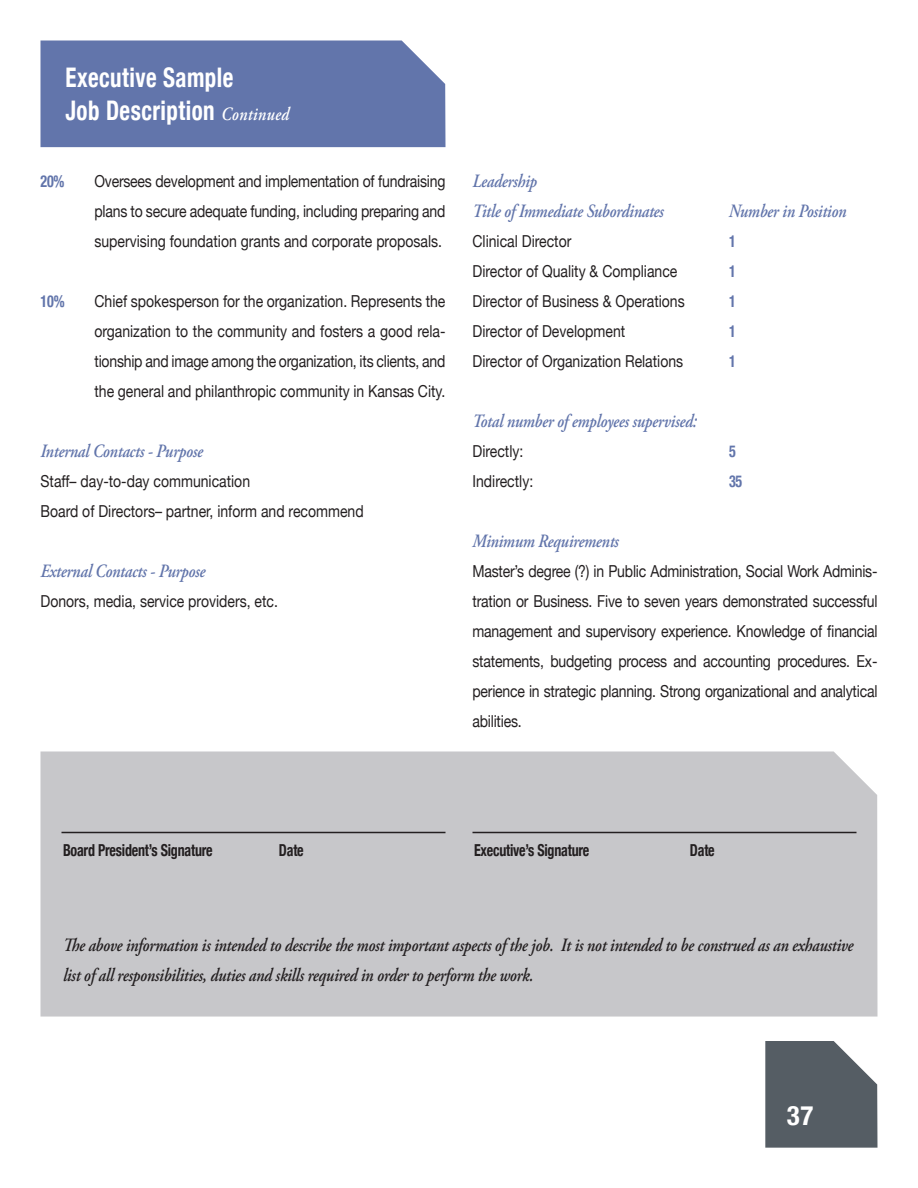
<style>
.page{position:relative;width:918px;height:1188px;background:#fff}
.page>*{position:absolute;margin:0;border:0;box-sizing:border-box;transform-origin:0 0}
.t1{font:700 condensed 27px/32.4px "Helvetica Neue";letter-spacing:.02em;color:#fff;scale:.85 1}
.t2{font:700 condensed 27px "Helvetica Neue";letter-spacing:.02em;color:#fff}
.t3{font:italic 600 18.75px/30px "Adobe Garamond Pro";letter-spacing:-.015em;color:#231f20;scale:.85 1}
.t4{font:italic 600 18.75px "Adobe Garamond Pro";letter-spacing:-.015em;color:#6275ab;scale:.85 1}
.t5{font:16.5px/30px "Helvetica Neue";color:#231f20;text-align:justify;scale:.85 1}
.t6{font:700 condensed 16.5px "Helvetica Neue";letter-spacing:-.015em;color:#231f20;scale:.85 1}
.t7{font:700 condensed 16.5px "Helvetica Neue";color:#6275ab;scale:.85 1}
.s1{font-family:"Adobe Garamond Pro";font-weight:600;font-style:italic;font-stretch:normal;font-size:18.75px}
</style>
<div class="page">
<svg style="left:765px;top:1041px;width:113px;height:107px"></svg>
<div style="left:40px;top:40px;width:406px;height:107px;background:#6275ab"></div>
<div style="left:40px;top:752px;width:838px;height:265px;background:#c7c7ca"></div>
<hr style="left:62px;top:832px;width:384px;height:1px;background:#231f20">
<hr style="left:472px;top:832px;width:384px;height:1px;background:#231f20">
<p class="t1" style="left:66px;top:61px;width:265px">Executive Sample<br>Job Description <span class="s1">Continued</span></p>
<p class="t7" style="left:40px;top:171px;width:30px">20%</p>
<p class="t5" style="left:94px;top:166px;width:414px">Oversees development and implementation of fundraising plans to secure adequate funding, including preparing and supervising foundation grants and corporate proposals.</p>
<p class="t7" style="left:40px;top:291px;width:30px">10%</p>
<p class="t5" style="left:94px;top:286px;width:414px">Chief spokesperson for the organization. Represents the organization to the community and fosters a good rela&shy;tionship and image among the organization, its clients, and the general and philanthropic community in Kansas City.</p>
<p class="t4" style="left:40px;top:440px;width:193px">Internal Contacts - Purpose</p>
<p class="t5" style="left:40px;top:466px;width:248px">Staff– day-to-day communication</p>
<p class="t5" style="left:40px;top:496px;width:382px">Board of Directors– partner, inform and recommend</p>
<p class="t4" style="left:40px;top:560px;width:196px">External Contacts - Purpose</p>
<p class="t5" style="left:40px;top:586px;width:281px">Donors, media, service providers, etc.</p>
<p class="t4" style="left:472px;top:170px;width:78px">Leadership</p>
<p class="t4" style="left:472px;top:200px;width:227px">Title of Immediate Subordinates</p>
<p class="t4" style="left:729px;top:200px;width:140px">Number in Position</p>
<p class="t5" style="left:472px;top:226px;width:118px">Clinical Director</p>
<p class="t7" style="left:729px;top:231px;width:9px">1</p>
<p class="t5" style="left:472px;top:256px;width:243px">Director of Quality &amp; Compliance</p>
<p class="t7" style="left:729px;top:261px;width:9px">1</p>
<p class="t5" style="left:472px;top:286px;width:251px">Director of Business &amp; Operations</p>
<p class="t7" style="left:729px;top:291px;width:9px">1</p>
<p class="t5" style="left:472px;top:316px;width:181px">Director of Development</p>
<p class="t7" style="left:729px;top:321px;width:9px">1</p>
<p class="t5" style="left:472px;top:346px;width:249px">Director of Organization Relations</p>
<p class="t7" style="left:729px;top:351px;width:9px">1</p>
<p class="t4" style="left:472px;top:410px;width:265px">Total number of employees supervised:</p>
<p class="t5" style="left:472px;top:436px;width:61px">Directly:</p>
<p class="t7" style="left:729px;top:441px;width:9px">5</p>
<p class="t5" style="left:472px;top:466px;width:73px">Indirectly:</p>
<p class="t7" style="left:729px;top:471px;width:17px">35</p>
<p class="t4" style="left:472px;top:530px;width:174px">Minimum Requirements</p>
<p class="t5" style="left:472px;top:556px;width:478px">Master’s degree (?) in Public Administration, Social Work Adminis&shy;tration or Business. Five to seven years demonstrated successful management and supervisory experience. Knowledge of financial statements, budgeting process and accounting procedures. Ex&shy;perience in strategic planning. Strong organizational and analytical abilities.</p>
<p class="t6" style="left:63px;top:840px;width:178px">Board President’s Signature</p>
<p class="t6" style="left:279px;top:840px;width:31px">Date</p>
<p class="t6" style="left:474px;top:840px;width:137px">Executive’s Signature</p>
<p class="t6" style="left:690px;top:840px;width:31px">Date</p>
<p class="t3" style="left:63px;top:931px;width:932px">The above information is intended to describe the most important aspects of the job. It is not intended to be construed as an exhaustive list of all responsibilities, duties and skills required in order to perform the work.</p>
<p class="t2" style="left:787px;top:1099px;width:28px">37</p>
</div>
